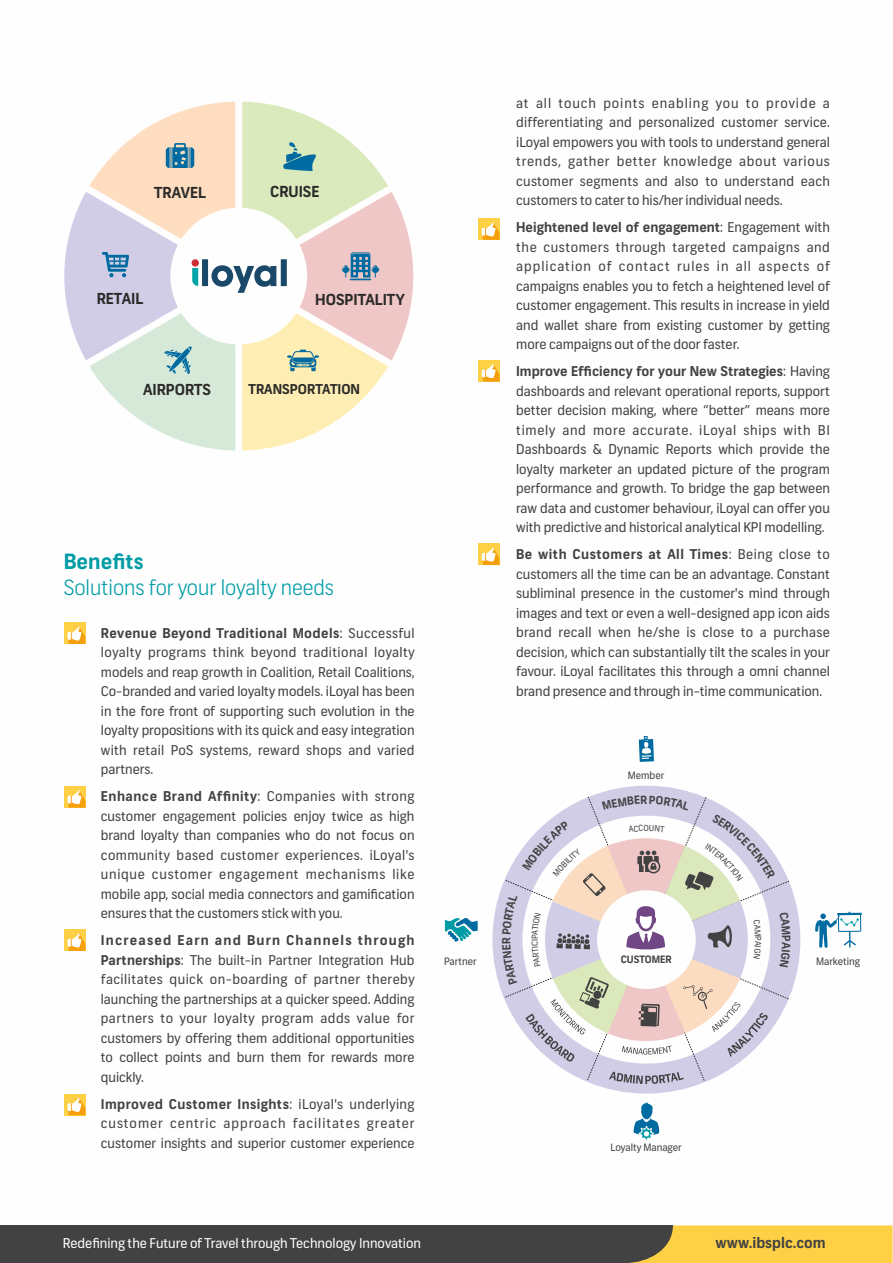
<style>
.page{position:relative;width:893px;height:1263px;background:#fff}
.page>*{position:absolute;margin:0;border:0;box-sizing:border-box;transform-origin:0 0}
.t1{font:300 21px "Frank";color:#009ca5}
.t2{font:700 21px "Frank";color:#009ca5}
.t3{font:700 15.15px "Frank";color:#2b2a29}
.t4{font:700 14.7px "Frank";color:#434242}
.t5{font:13.5px/19.5px "Frank";color:#434242;text-align:justify}
.t6{font:13.5px "Frank";color:#fefefe}
.t7{font:700 13.5px "Frank";color:#2b2a29}
.t8{font:10.2px "Frank";color:#434242}
.t9{font:700 10.2px "Frank";color:#434242}
.s1{font-weight:700}
</style>
<div class="page">
<svg style="left:492px;top:785px;width:309px;height:309px"></svg>
<svg style="left:639px;top:736px;width:15px;height:26px"></svg>
<svg style="left:445px;top:918px;width:33px;height:24px"></svg>
<svg style="left:634px;top:1102px;width:26px;height:37px"></svg>
<svg style="left:815px;top:912px;width:47px;height:36px"></svg>
<div style="left:64px;top:622px;width:21px;height:22px;background:#fed046"></div>
<svg style="left:67px;top:626px;width:18px;height:18px"></svg>
<div style="left:64px;top:786px;width:21px;height:22px;background:#fed046"></div>
<svg style="left:67px;top:790px;width:18px;height:18px"></svg>
<div style="left:64px;top:929px;width:21px;height:22px;background:#fed046"></div>
<svg style="left:67px;top:933px;width:18px;height:18px"></svg>
<div style="left:64px;top:1094px;width:21px;height:21px;background:#fed046"></div>
<svg style="left:67px;top:1098px;width:18px;height:17px"></svg>
<div style="left:478px;top:218px;width:22px;height:22px;background:#fed046"></div>
<svg style="left:482px;top:222px;width:18px;height:18px"></svg>
<div style="left:478px;top:360px;width:22px;height:22px;background:#fed046"></div>
<svg style="left:482px;top:364px;width:18px;height:18px"></svg>
<div style="left:478px;top:544px;width:22px;height:21px;background:#fed046"></div>
<svg style="left:482px;top:547px;width:18px;height:18px"></svg>
<div style="left:0;top:1225px;width:673px;height:38px;background:#434242"></div>
<svg style="left:628px;top:1225px;width:265px;height:38px;background:#e5bd47"></svg>
<svg style="left:64px;top:102px;width:349px;height:349px"></svg>
<div style="left:192px;top:259px;width:7px;height:8px;background:#cd2f32;border-radius:4px"></div>
<svg style="left:502px;top:795px;width:289px;height:289px"></svg>
<p class="t3" style="left:154px;top:186px;width:53px">TRAVEL</p>
<p class="t3" style="left:97px;top:292px;width:48px">RETAIL</p>
<p class="t3" style="left:270px;top:186px;width:51px">CRUISE</p>
<p class="t3" style="left:315px;top:294px;width:91px">HOSPITALITY</p>
<p class="t3" style="left:143px;top:384px;width:70px">AIRPORTS</p>
<p class="t7" style="left:249px;top:384px;width:113px">TRANSPORTATION</p>
<h1 class="t2" style="left:64px;top:553px;width:81px">Benefits</h1>
<h1 class="t1" style="left:64px;top:579px;width:272px">Solutions for your loyalty needs</h1>
<p class="t5" style="left:101px;top:625px;width:315px"><span class="s1">Revenue Beyond Traditional Models</span>: Successful loyalty programs think beyond traditional loyalty models and reap growth in Coalition, Retail Coalitions, Co-branded and varied loyalty models. iLoyal has been in the fore front of supporting such evolution in the loyalty propositions with its quick and easy integration with retail PoS systems, reward shops and varied partners.</p>
<p class="t5" style="left:101px;top:788px;width:315px"><span class="s1">Enhance Brand Affinity</span>: Companies with strong customer engagement policies enjoy twice as high brand loyalty than companies who do not focus on community based customer experiences. iLoyal's unique customer engagement mechanisms like mobile app, social media connectors and gamification ensures that the customers stick with you.</p>
<p class="t5" style="left:101px;top:932px;width:315px"><span class="s1">Increased Earn and Burn Channels through Partnerships</span>: The built-in Partner Integration Hub facilitates quick on-boarding of partner thereby launching the partnerships at a quicker speed. Adding partners to your loyalty program adds value for customers by offering them additional opportunities to collect points and burn them for rewards more quickly.</p>
<p class="t5" style="left:101px;top:1096px;width:315px"><span class="s1">Improved Customer Insights</span>: iLoyal's underlying customer centric approach facilitates greater customer insights and superior customer experience</p>
<p class="t5" style="left:516px;top:95px;width:315px">at all touch points enabling you to provide a differentiating and personalized customer service. iLoyal empowers you with tools to understand general trends, gather better knowledge about various customer segments and also to understand each customers to cater to his/her individual needs.</p>
<p class="t5" style="left:516px;top:219px;width:315px"><span class="s1">Heightened level of engagement</span>: Engagement with the customers through targeted campaigns and application of contact rules in all aspects of campaigns enables you to fetch a heightened level of customer engagement. This results in increase in yield and wallet share from existing customer by getting more campaigns out of the door faster.</p>
<p class="t5" style="left:516px;top:363px;width:315px"><span class="s1">Improve Efficiency for your New Strategies</span>: Having dashboards and relevant operational reports, support better decision making, where “better” means more timely and more accurate. iLoyal ships with BI Dashboards &amp; Dynamic Reports which provide the loyalty marketer an updated picture of the program performance and growth. To bridge the gap between raw data and customer behaviour, iLoyal can offer you with predictive and historical analytical KPI modelling.</p>
<p class="t5" style="left:516px;top:546px;width:315px"><span class="s1">Be with Customers at All Times</span>: Being close to customers all the time can be an advantage. Constant subliminal presence in the customer's mind through images and text or even a well-designed app icon aids brand recall when he/she is close to a purchase decision, which can substantially tilt the scales in your favour. iLoyal facilitates this through a omni channel brand presence and through in-time communication.</p>
<p class="t8" style="left:628px;top:771px;width:38px">Member</p>
<p class="t8" style="left:444px;top:957px;width:34px">Partner</p>
<p class="t9" style="left:621px;top:955px;width:53px">CUSTOMER</p>
<p class="t8" style="left:610px;top:1143px;width:73px">Loyalty Manager</p>
<p class="t8" style="left:816px;top:958px;width:46px">Marketing</p>
<p class="t6" style="left:63px;top:1237px;width:360px">Redefining the Future of Travel through Technology Innovation</p>
<p class="t4" style="left:715px;top:1237px;width:112px">www.ibsplc.com</p>
</div>
